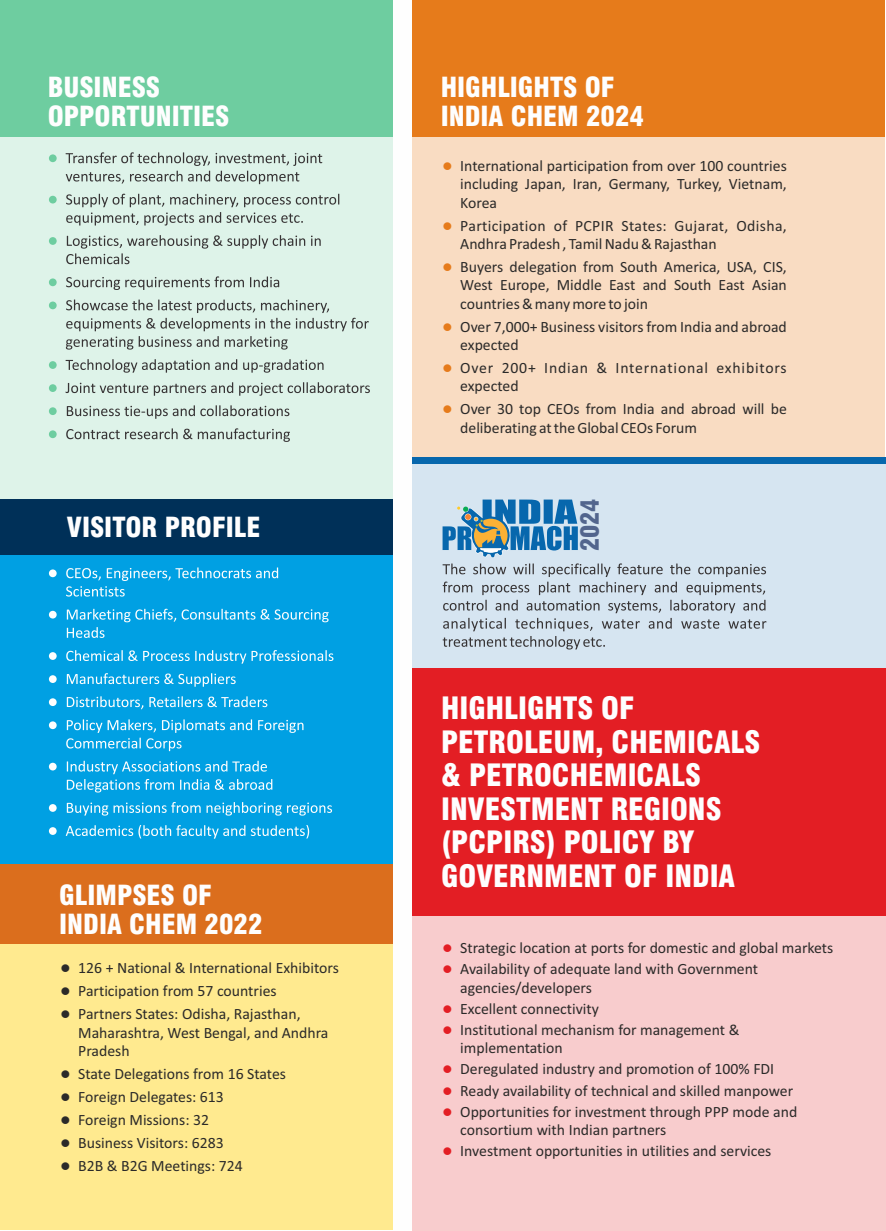
<style>
.page{position:relative;width:886px;height:1231px;background:#fff}
.page>*{position:absolute;margin:0;border:0;box-sizing:border-box;transform-origin:0 0}
.t1{font:900 condensed 30px/33.5px "Swiss 721 BT";color:#fefefe}
.t2{font:900 condensed 27px/29.1px "Swiss 721 BT";color:#fefefe}
.t3{font:900 condensed 24.6px "Swiss 721 BT";color:#52658d}
.t4{font:15.75px/18.3px "Calibri";color:#2b2a29}
.t5{font:15.75px/18.3px "Calibri";letter-spacing:.05em;color:#2b2a29}
.s1{color:#e67b1b}
.s2{color:#e31e24}
</style>
<div class="page">
<div style="left:0;top:137px;width:393px;height:362px;background:#def3e9"></div>
<div style="left:412px;top:0;width:472px;height:137px;background:#e67b1b"></div>
<div style="left:0;top:552px;width:393px;height:313px;background:#00a0e3"></div>
<div style="left:0;top:499px;width:393px;height:56px;background:#003058"></div>
<svg style="left:49px;top:154px;width:8px;height:8px"></svg>
<svg style="left:66px;top:152px;width:256px;height:32px"></svg>
<svg style="left:49px;top:196px;width:8px;height:7px"></svg>
<svg style="left:66px;top:194px;width:273px;height:31px"></svg>
<svg style="left:49px;top:237px;width:8px;height:8px"></svg>
<svg style="left:66px;top:235px;width:254px;height:29px"></svg>
<svg style="left:49px;top:278px;width:8px;height:8px"></svg>
<svg style="left:66px;top:276px;width:213px;height:14px"></svg>
<svg style="left:49px;top:301px;width:8px;height:8px"></svg>
<svg style="left:66px;top:299px;width:302px;height:50px"></svg>
<svg style="left:49px;top:407px;width:8px;height:8px"></svg>
<svg style="left:67px;top:405px;width:222px;height:14px"></svg>
<svg style="left:49px;top:361px;width:8px;height:8px"></svg>
<svg style="left:66px;top:359px;width:257px;height:14px"></svg>
<svg style="left:49px;top:384px;width:8px;height:8px"></svg>
<svg style="left:65px;top:382px;width:305px;height:14px"></svg>
<svg style="left:49px;top:430px;width:8px;height:8px"></svg>
<svg style="left:66px;top:428px;width:224px;height:14px"></svg>
<div style="left:412px;top:137px;width:472px;height:322px;background:#f9dcc2"></div>
<svg style="left:49px;top:569px;width:8px;height:8px"></svg>
<svg style="left:66px;top:567px;width:212px;height:29px"></svg>
<svg style="left:49px;top:611px;width:8px;height:7px"></svg>
<svg style="left:67px;top:609px;width:261px;height:29px"></svg>
<svg style="left:49px;top:652px;width:8px;height:8px"></svg>
<svg style="left:66px;top:650px;width:267px;height:13px"></svg>
<svg style="left:49px;top:721px;width:8px;height:8px"></svg>
<svg style="left:66px;top:719px;width:237px;height:32px"></svg>
<svg style="left:49px;top:675px;width:8px;height:8px"></svg>
<svg style="left:67px;top:673px;width:168px;height:14px"></svg>
<svg style="left:49px;top:804px;width:8px;height:8px"></svg>
<svg style="left:67px;top:802px;width:265px;height:13px"></svg>
<svg style="left:49px;top:698px;width:8px;height:8px"></svg>
<svg style="left:67px;top:696px;width:200px;height:13px"></svg>
<svg style="left:49px;top:827px;width:8px;height:8px"></svg>
<svg style="left:66px;top:825px;width:243px;height:13px"></svg>
<svg style="left:49px;top:762px;width:8px;height:8px"></svg>
<svg style="left:67px;top:760px;width:205px;height:32px"></svg>
<div style="left:411px;top:874px;width:474px;height:357px;background:#f8cccd"></div>
<div style="left:412px;top:668px;width:473px;height:247px;background:#e31e24"></div>
<div style="left:412px;top:457px;width:473px;height:211px;background:#d6e5f1"></div>
<svg style="left:442px;top:499px;width:324px;height:150px"></svg>
<div style="left:412px;top:457px;width:473px;height:7px;background:#0767ad"></div>
<div style="left:0;top:0;width:393px;height:137px;background:#6ecda0"></div>
<div style="left:0;top:917px;width:393px;height:313px;background:#ffea8f"></div>
<div style="left:0;top:864px;width:393px;height:79px;background:#db6e1d"></div>
<h2 class="t2" style="left:48px;top:75px;width:183px">BUSINESS<br>OPPORTUNITIES</h2>
<h2 class="t2" style="left:67px;top:516px;width:195px">VISITOR PROFILE</h2>
<h2 class="t2" style="left:59px;top:883px;width:205px">GLIMPSES OF<br>INDIA CHEM 2022</h2>
<p class="t4" style="left:60px;top:960px;width:280px">● 126 + National &amp; International Exhibitors</p>
<p class="t4" style="left:60px;top:983px;width:218px">● Participation from 57 countries</p>
<p class="t4" style="left:78px;top:1006px;width:252px;text-indent:-18px">● Partners States: Odisha, Rajasthan,<br>Maharashtra, West Bengal, and Andhra<br>Pradesh</p>
<p class="t4" style="left:60px;top:1089px;width:165px">● Foreign Delegates: 613</p>
<p class="t4" style="left:60px;top:1066px;width:227px">● State Delegations from 16 States</p>
<p class="t4" style="left:60px;top:1112px;width:150px">● Foreign Missions: 32</p>
<p class="t4" style="left:60px;top:1135px;width:165px">● Business Visitors: 6283</p>
<p class="t4" style="left:60px;top:1158px;width:184px">● B2B &amp; B2G Meetings: 724</p>
<h2 class="t2" style="left:440px;top:75px;width:205px">HIGHLIGHTS OF<br>INDIA CHEM 2024</h2>
<p class="t4" style="left:460px;top:158px;width:328px;text-align:justify;text-indent:-18px"><span class="s1">●</span> International participation from over 100 countries including Japan, Iran, Germany, Turkey, Vietnam, Korea</p>
<p class="t4" style="left:460px;top:217px;width:328px;text-indent:-18px"><span class="s1">●</span> Participation of PCPIR States: Gujarat, Odisha,<br>Andhra Pradesh , Tamil Nadu &amp; Rajasthan</p>
<p class="t4" style="left:460px;top:259px;width:328px;text-align:justify;text-indent:-18px"><span class="s1">●</span> Buyers delegation from South America, USA, CIS, West Europe, Middle East and South East Asian countries &amp; many more to join</p>
<p class="t4" style="left:460px;top:318px;width:328px;text-indent:-18px"><span class="s1">●</span> Over 7,000+ Business visitors from India and abroad expected</p>
<p class="t5" style="left:460px;top:360px;width:328px;text-indent:-18px"><span class="s1">●</span> Over 200+ Indian &amp; International exhibitors expected</p>
<p class="t4" style="left:460px;top:401px;width:328px;text-indent:-18px"><span class="s1">●</span> Over 30 top CEOs from India and abroad will be deliberating at the Global CEOs Forum</p>
<h3 class="t3" style="left:580px;top:551px;width:54px;rotate:-90deg">2024</h3>
<h1 class="t1" style="left:441px;top:694px;width:320px">HIGHLIGHTS OF<br>PETROLEUM, CHEMICALS &amp; PETROCHEMICALS<br>INVESTMENT REGIONS (PCPIRS) POLICY BY<br>GOVERNMENT OF INDIA</h1>
<p class="t4" style="left:442px;top:940px;width:392px"><span class="s2">●</span> Strategic location at ports for domestic and global markets</p>
<p class="t4" style="left:460px;top:961px;width:299px;text-indent:-18px"><span class="s2">●</span> Availability of adequate land with Government agencies/developers</p>
<p class="t4" style="left:442px;top:1000px;width:158px"><span class="s2">●</span> Excellent connectivity</p>
<p class="t4" style="left:460px;top:1021px;width:280px;text-indent:-18px"><span class="s2">●</span> Institutional mechanism for management &amp; implementation</p>
<p class="t4" style="left:442px;top:1061px;width:333px"><span class="s2">●</span> Deregulated industry and promotion of 100% FDI</p>
<p class="t4" style="left:442px;top:1082px;width:352px"><span class="s2">●</span> Ready availability of technical and skilled manpower</p>
<p class="t4" style="left:460px;top:1103px;width:338px;text-indent:-18px"><span class="s2">●</span> Opportunities for investment through PPP mode and consortium with Indian partners</p>
<p class="t4" style="left:442px;top:1143px;width:330px"><span class="s2">●</span> Investment opportunities in utilities and services</p>
</div>
